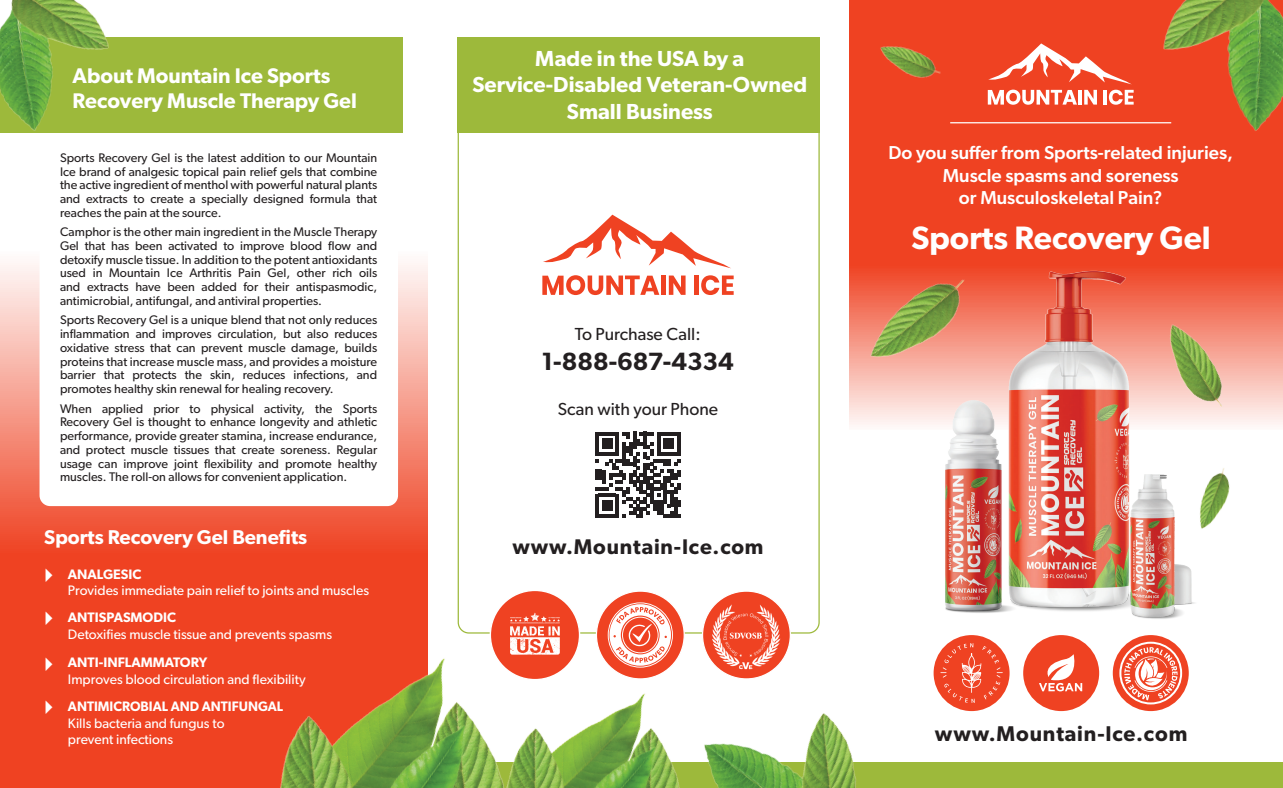
<style>
.page{position:relative;width:1283px;height:788px;background:#fff}
.page>*{position:absolute;margin:0;border:0;box-sizing:border-box;transform-origin:0 0}
.t1{font:600 32.5px "Gibson";color:#fff}
.t2{font:600 25px "Gibson";color:#231f20}
.t3{font:600 21.88px/26.2px "Gibson";color:#fff;text-align:center}
.t4{font:600 21.38px "Gibson";letter-spacing:.04em;color:#231f20}
.t5{font:600 21.25px/25.5px "Gibson";color:#fff}
.t6{font:600 21.25px "Gibson";letter-spacing:.04em;color:#231f20}
.t7{font:600 20px "Gibson";color:#fff}
.t8{font:500 18.75px/22.5px "Gibson";color:#fff;text-align:center}
.t9{font:17.5px "Gibson";color:#231f20}
.t10{font:13.75px/16.5px "Gibson";color:#fff}
.t11{font:600 13.75px "Gibson";color:#fff}
.t12{font:12.5px/13.8px "Gibson";color:#231f20;text-align:justify}
</style>
<div class="page">
<svg style="left:457px;top:44px;width:363px;height:561px"></svg>
<svg style="left:0;top:263px;width:428px;height:525px;background:#f0563a"></svg>
<svg style="left:40px;top:263px;width:358px;height:243px"></svg>
<div style="left:0;top:37px;width:403px;height:96px;background:#9db93b"></div>
<div style="left:457px;top:37px;width:362px;height:96px;background:#9db93b"></div>
<div style="left:849px;top:0;width:433px;height:430px;background:#ef4222"></div>
<img style="left:872px;top:270px;width:377px;height:349px">
<img style="left:1136px;top:307px;width:117px;height:124px">
<img style="left:849px;top:270px;width:132px;height:126px">
<img style="left:880px;top:46px;width:61px;height:32px">
<img style="left:1189px;top:455px;width:53px;height:83px">
<svg style="left:702px;top:591px;width:88px;height:88px"></svg>
<div style="left:596px;top:591px;width:88px;height:88px;background:#ef4222;border-radius:50%"></div>
<div style="left:1112px;top:635px;width:76px;height:76px;background:#ef4222;border-radius:50%"></div>
<svg style="left:1119px;top:641px;width:63px;height:63px"></svg>
<div style="left:1023px;top:635px;width:76px;height:76px;background:#ef4222;border-radius:50%"></div>
<svg style="left:1039px;top:654px;width:43px;height:37px"></svg>
<div style="left:933px;top:635px;width:76px;height:76px;background:#ef4222;border-radius:50%"></div>
<svg style="left:960px;top:643px;width:42px;height:60px"></svg>
<svg style="left:988px;top:43px;width:104px;height:39px"></svg>
<svg style="left:987px;top:90px;width:90px;height:15px"></svg>
<hr style="left:1078px;top:90px;width:3px;height:15px;background:#fff">
<svg style="left:1084px;top:90px;width:8px;height:15px"></svg>
<svg style="left:543px;top:215px;width:188px;height:53px"></svg>
<svg style="left:542px;top:275px;width:117px;height:20px"></svg>
<hr style="left:661px;top:275px;width:4px;height:20px;background:#ef4222">
<svg style="left:669px;top:275px;width:16px;height:20px"></svg>
<hr style="left:694px;top:275px;width:4px;height:20px;background:#ef4222">
<svg style="left:701px;top:275px;width:32px;height:20px"></svg>
<hr style="left:950px;top:122px;width:221px;height:1px;background:#fff">
<div style="left:486px;top:762px;width:796px;height:26px;background:#9db93b"></div>
<svg style="left:595px;top:432px;width:86px;height:85px"></svg>
<img style="left:629px;top:667px;width:18px;height:121px">
<img style="left:258px;top:587px;width:371px;height:201px">
<img style="left:712px;top:600px;width:69px;height:69px;border-radius:35px">
<div style="left:490px;top:590px;width:89px;height:89px;background:#ef4222;border-radius:50%"></div>
<svg style="left:510px;top:612px;width:50px;height:42px"></svg>
<svg style="left:607px;top:602px;width:66px;height:65px"></svg>
<img style="left:0;top:0;width:109px;height:131px">
<img style="left:647px;top:605px;width:313px;height:183px">
<img style="left:1092px;top:0;width:190px;height:131px">
<svg style="left:46px;top:568px;width:7px;height:14px"></svg>
<svg style="left:46px;top:611px;width:7px;height:14px"></svg>
<svg style="left:46px;top:657px;width:7px;height:14px"></svg>
<svg style="left:46px;top:700px;width:7px;height:14px"></svg>
<h3 class="t5" style="left:73px;top:62px;width:286px">About Mountain Ice Sports<br>Recovery Muscle Therapy Gel</h3>
<p class="t12" style="left:60px;top:150px;width:319px">Sports Recovery Gel is the latest addition to our Mountain Ice brand of analgesic topical pain relief gels that combine the active ingredient of menthol with powerful natural plants and extracts to create a specially designed formula that reaches the pain at the source.</p>
<p class="t12" style="left:60px;top:225px;width:319px">Camphor is the other main ingredient in the Muscle Therapy Gel that has been activated to improve blood flow and detoxify muscle tissue. In addition to the potent antioxidants used in Mountain Ice Arthritis Pain Gel, other rich oils and extracts have been added for their antispasmodic, antimicrobial, antifungal, and antiviral properties.</p>
<p class="t12" style="left:60px;top:313px;width:319px">Sports Recovery Gel is a unique blend that not only reduces inflammation and improves circulation, but also reduces oxidative stress that can prevent muscle damage, builds proteins that increase muscle mass, and provides a moisture barrier that protects the skin, reduces infections, and promotes healthy skin renewal for healing recovery.</p>
<p class="t12" style="left:60px;top:401px;width:319px">When applied prior to physical activity, the Sports Recovery Gel is thought to enhance longevity and athletic performance, provide greater stamina, increase endurance, and protect muscle tissues that create soreness. Regular usage can improve joint flexibility and promote healthy muscles. The roll-on allows for convenient application.</p>
<h3 class="t7" style="left:44px;top:525px;width:264px">Sports Recovery Gel Benefits</h3>
<p class="t11" style="left:68px;top:565px;width:75px">ANALGESIC</p>
<p class="t10" style="left:68px;top:582px;width:302px">Provides immediate pain relief to joints and muscles</p>
<p class="t11" style="left:68px;top:609px;width:109px">ANTISPASMODIC</p>
<p class="t10" style="left:68px;top:625px;width:266px">Detoxifies muscle tissue and prevents spasms</p>
<p class="t11" style="left:68px;top:654px;width:141px">ANTI-INFLAMMATORY</p>
<p class="t10" style="left:68px;top:670px;width:239px">Improves blood circulation and flexibility</p>
<p class="t11" style="left:68px;top:698px;width:217px">ANTIMICROBIAL AND ANTIFUNGAL</p>
<p class="t10" style="left:68px;top:714px;width:158px">Kills bacteria and fungus to prevent infections</p>
<h3 class="t3" style="left:472px;top:45px;width:336px">Made in the USA by a<br>Service-Disabled Veteran-Owned<br>Small Business</h3>
<h3 class="t9" style="left:575px;top:323px;width:127px">To Purchase Call:</h3>
<h2 class="t2" style="left:541px;top:346px;width:194px">1-888-687-4334</h2>
<h3 class="t9" style="left:558px;top:398px;width:162px">Scan with your Phone</h3>
<h3 class="t6" style="left:512px;top:534px;width:253px">www.Mountain-Ice.com</h3>
<h3 class="t8" style="left:888px;top:141px;width:346px">Do you suffer from Sports-related injuries,<br>Muscle spasms and soreness<br>or Musculoskeletal Pain?</h3>
<h1 class="t1" style="left:911px;top:219px;width:301px">Sports Recovery Gel</h1>
<h3 class="t4" style="left:935px;top:721px;width:254px">www.Mountain-Ice.com</h3>
</div>
